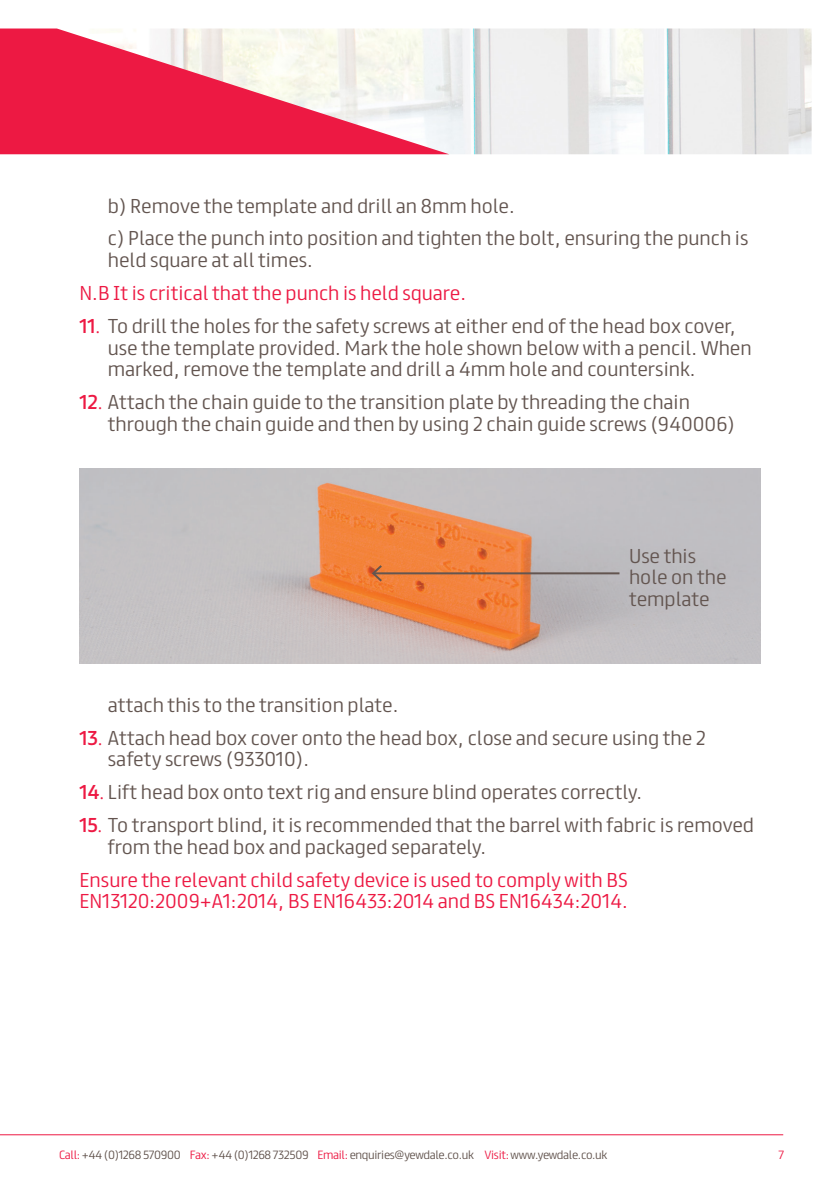
<style>
.page{position:relative;width:840px;height:1191px;background:#fff}
.page>*{position:absolute;margin:0;border:0;box-sizing:border-box;transform-origin:0 0}
.t1{font:300 18px/21.6px "FS Truman";color:#635550}
.t2{font:300 18px/21.6px "FS Truman";color:#ed1943}
.t3{font:300 10.8px "FS Truman";letter-spacing:-.03em;color:#62544e}
.t4{font:300 10.8px "FS Truman";color:#ed1943}
.s1{font-weight:400;color:#ed1943}
.s2{font-family:"Minion Pro";font-weight:400;color:#ed1943}
.s3{color:#ed1943}
</style>
<div class="page">
<hr style="left:0;top:1134px;width:782px;height:1px;background:#ed1943">
<img style="left:449px;top:29px;width:362px;height:125px">
<svg style="left:0;top:29px;width:449px;height:125px;fill:#ed1943"></svg>
<img style="left:79px;top:469px;width:681px;height:194px">
<hr style="left:373px;top:572px;width:246px;height:2px;background:#635550">
<svg style="left:370px;top:563px;width:14px;height:20px"></svg>
<p class="t1" style="left:108px;top:193px;width:408px">b) Remove the template and drill an 8mm hole.</p>
<p class="t1" style="left:108px;top:226px;width:641px">c) Place the punch into position and tighten the bolt, ensuring the punch is held square at all times.</p>
<p class="t2" style="left:79px;top:281px;width:388px">N.B It is critical that the punch is held square.</p>
<p class="t1" style="left:108px;top:314px;width:645px;text-indent:-28px"><span class="s1">11</span><span class="s2">.</span> To drill the holes for the safety screws at either end of the head box cover, use the template provided. Mark the hole shown below with a pencil. When marked, remove the template and drill a 4mm hole and countersink.</p>
<p class="t1" style="left:108px;top:390px;width:628px;text-indent:-28px"><span class="s1">12</span><span class="s2">.</span> Attach the chain guide to the transition plate by threading the chain through the chain guide and then by using 2 chain guide screws (940006)</p>
<p class="t1" style="left:628px;top:543px;width:99px">Use this hole on the template</p>
<p class="t1" style="left:108px;top:692px;width:292px">attach this to the transition plate.</p>
<p class="t1" style="left:108px;top:725px;width:599px;text-indent:-28px"><span class="s1">13</span><span class="s2">.</span> Attach head box cover onto the head box, close and secure using the 2 safety screws (933010).</p>
<p class="t1" style="left:79px;top:780px;width:564px"><span class="s1">14</span><span class="s2">.</span> Lift head box onto text rig and ensure blind operates correctly.</p>
<p class="t1" style="left:108px;top:812px;width:647px;text-indent:-28px"><span class="s1">15</span><span class="s2">.</span> To transport blind, it is recommended that the barrel with fabric is removed from the head box and packaged separately.</p>
<p class="t2" style="left:79px;top:867px;width:549px">Ensure the relevant child safety device is used to comply with BS<br>EN13120:2009+A1:2014, BS EN16433:2014 and BS EN16434:2014.</p>
<p class="t3" style="left:59px;top:1145px;width:549px"><span class="s3">Call:</span> +44 (0)1268 570900 <span class="s3">Fax:</span> +44 (0)1268 732509 <span class="s3">Email:</span> enquiries@yewdale.co.uk <span class="s3">Visit:</span> www.yewdale.co.uk</p>
<p class="t4" style="left:778px;top:1145px;width:7px">7</p>
</div>
